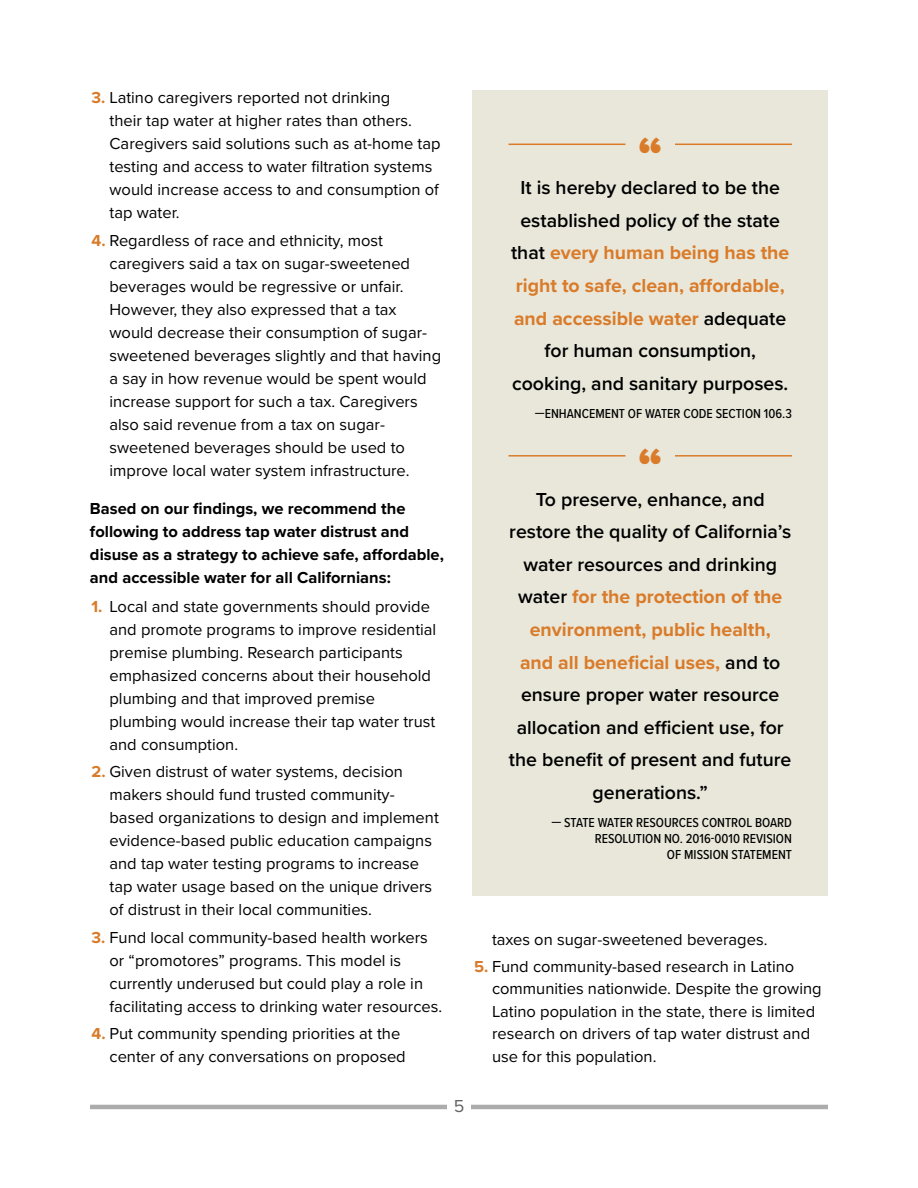
<style>
.page{position:relative;width:918px;height:1188px;background:#fff}
.page>*{position:absolute;margin:0;border:0;box-sizing:border-box;transform-origin:0 0}
.t1{font:900 45px "Proxima Nova";color:#d97b29}
.t2{font:600 19.5px/32.5px "Proxima Nova";color:#000;text-align:center}
.t3{font:18px "Proxima Nova";color:#636466}
.t4{font:16.5px/23px "Proxima Nova";color:#000}
.t5{font:700 16.5px/23px "Proxima Nova";color:#000}
.t6{font:500 13.5px/16px "Proxima Nova Cond";color:#000;text-align:right}
.s1{font-weight:700;color:#d97b29}
</style>
<div class="page">
<hr style="left:90px;top:1105px;width:357px;height:4px;background:#acacad">
<hr style="left:471px;top:1105px;width:357px;height:4px;background:#acacad">
<div style="left:472px;top:90px;width:356px;height:806px;background:#e9e7da"></div>
<hr style="left:508px;top:144px;width:118px;height:1px;background:#d97b29">
<hr style="left:675px;top:144px;width:117px;height:1px;background:#d97b29">
<hr style="left:508px;top:455px;width:118px;height:2px;background:#d97b29">
<hr style="left:675px;top:455px;width:117px;height:2px;background:#d97b29">
<p class="t4" style="left:110px;top:85px;width:333px;text-indent:-18px"><span class="s1">3.</span> Latino caregivers reported not drinking<br>their tap water at higher rates than others.<br>Caregivers said solutions such as at-home tap testing and access to water filtration systems would increase access to and consumption of tap water.</p>
<p class="t4" style="left:110px;top:228px;width:333px;text-indent:-18px"><span class="s1">4.</span> Regardless of race and ethnicity, most caregivers said a tax on sugar-sweetened beverages would be regressive or unfair.<br>However, they also expressed that a tax would decrease their consumption of sugar&shy;sweetened beverages slightly and that having a say in how revenue would be spent would increase support for such a tax. Caregivers also said revenue from a tax on sugar&shy;sweetened beverages should be used to improve local water system infrastructure.</p>
<p class="t5" style="left:90px;top:496px;width:355px">Based on our findings, we recommend the following to address tap water distrust and disuse as a strategy to achieve safe, affordable, and accessible water for all Californians:</p>
<p class="t4" style="left:110px;top:594px;width:328px;text-indent:-18px"><span class="s1">1.</span> Local and state governments should provide and promote programs to improve residential premise plumbing. Research participants emphasized concerns about their household plumbing and that improved premise plumbing would increase their tap water trust and consumption.</p>
<p class="t4" style="left:110px;top:759px;width:331px;text-indent:-18px"><span class="s1">2.</span> Given distrust of water systems, decision makers should fund trusted community&shy;based organizations to design and implement evidence-based public education campaigns and tap water testing programs to increase tap water usage based on the unique drivers of distrust in their local communities.</p>
<p class="t4" style="left:110px;top:925px;width:334px;text-indent:-18px"><span class="s1">3.</span> Fund local community-based health workers or “promotores” programs. This model is currently underused but could play a role in facilitating access to drinking water resources.</p>
<p class="t4" style="left:110px;top:1021px;width:298px;text-indent:-18px"><span class="s1">4.</span> Put community spending priorities at the center of any conversations on proposed</p>
<h1 class="t1" style="left:638px;top:119px;width:25px">“</h1>
<p class="t2" style="left:511px;top:171px;width:280px">It is hereby declared to be the established policy of the state that <span class="s1">every human being has the right to safe, clean, affordable, and accessible water</span> adequate for human consumption, cooking, and sanitary purposes.</p>
<p class="t6" style="left:535px;top:405px;width:259px">—ENHANCEMENT OF WATER CODE SECTION 106.3</p>
<h1 class="t1" style="left:638px;top:430px;width:25px">“</h1>
<p class="t2" style="left:509px;top:482px;width:284px">To preserve, enhance, and restore the quality of California’s water resources and drinking water <span class="s1">for the protection of the environment, public health,<br>and all beneficial uses,</span> and to ensure proper water resource allocation and efficient use, for the benefit of present and future generations.”</p>
<p class="t6" style="left:551px;top:814px;width:242px">— STATE WATER RESOURCES CONTROL BOARD<br>RESOLUTION NO. 2016-0010 REVISION<br>OF MISSION STATEMENT</p>
<p class="t4" style="left:492px;top:927px;width:277px">taxes on sugar-sweetened beverages.</p>
<p class="t4" style="left:492px;top:954px;width:331px;line-height:22.5px;text-indent:-18px"><span class="s1">5.</span> Fund community-based research in Latino communities nationwide. Despite the growing Latino population in the state, there is limited research on drivers of tap water distrust and use for this population.</p>
<p class="t3" style="left:454px;top:1093px;width:12px">5</p>
</div>
